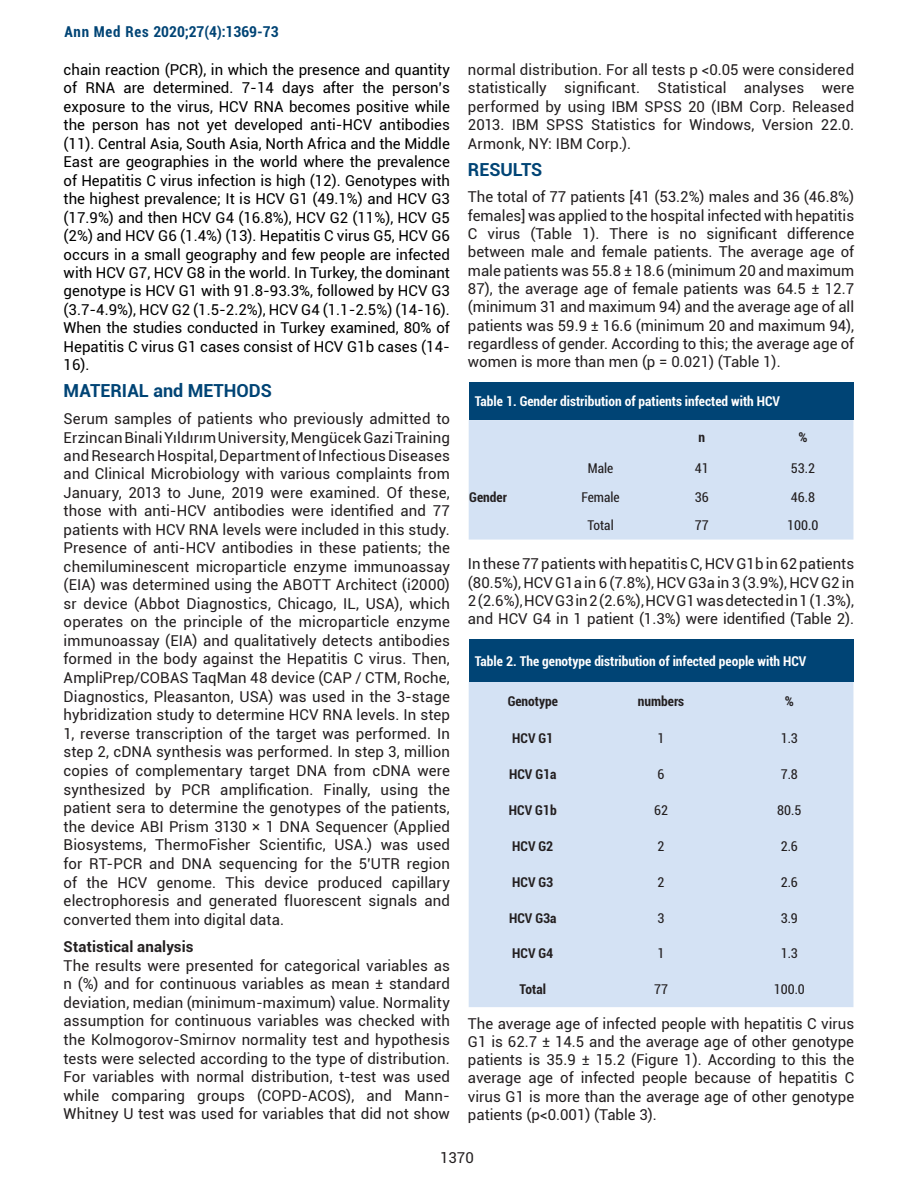
<style>
.page{position:relative;width:918px;height:1188px;background:#fff}
.page>*{position:absolute;margin:0;border:0;box-sizing:border-box;transform-origin:0 0}
.t1{font:700 18px "Roboto";color:#004475}
.t2{font:15px/18.6px "Roboto";color:#231f20;text-align:justify}
.t3{font:15px/18.5px "Roboto";color:#000;text-align:justify}
.t4{font:700 condensed 15px "Roboto";color:#004475}
.t5{font:700 15px "Roboto";letter-spacing:.01em;color:#231f20}
.tablo_başlık{font:700 condensed 13.5px "Roboto";color:#fff}
.t6{font:condensed 13.5px "Roboto";color:#231f20}
.t7{font:700 condensed 13.5px "Roboto";color:#231f20}
</style>
<div class="page">
<div style="left:469px;top:382px;width:384px;height:38px;background:#004475"></div>
<div style="left:469px;top:420px;width:384px;height:120px;background:#d4e2f4"></div>
<div style="left:469px;top:640px;width:384px;height:42px;background:#004475"></div>
<div style="left:469px;top:682px;width:384px;height:325px;background:#d4e2f4"></div>
<p class="t4" style="left:64px;top:21px;width:216px">Ann Med Res 2020;27(4):1369-73</p>
<p class="t3" style="left:64px;top:60px;width:388px">chain reaction (PCR), in which the presence and quantity of RNA are determined. 7-14 days after the person’s exposure to the virus, HCV RNA becomes positive while the person has not yet developed anti-HCV antibodies (11). Central Asia, South Asia, North Africa and the Middle East are geographies in the world where the prevalence of Hepatitis C virus infection is high (12). Genotypes with the highest prevalence; It is HCV G1 (49.1%) and HCV G3 (17.9%) and then HCV G4 (16.8%), HCV G2 (11%), HCV G5 (2%) and HCV G6 (1.4%) (13). Hepatitis C virus G5, HCV G6 occurs in a small geography and few people are infected with HCV G7, HCV G8 in the world. In Turkey, the dominant genotype is HCV G1 with 91.8-93.3%, followed by HCV G3 (3.7-4.9%), HCV G2 (1.5-2.2%), HCV G4 (1.1-2.5%) (14-16).<br>When the studies conducted in Turkey examined, 80% of Hepatitis C virus G1 cases consist of HCV G1b cases (14- 16).</p>
<p class="t1" style="left:64px;top:378px;width:210px">MATERIAL and METHODS</p>
<p class="t2" style="left:64px;top:409px;width:388px">Serum samples of patients who previously admitted to Erzincan Binali Yıldırım University, Mengücek Gazi Training and Research Hospital, Department of Infectious Diseases and Clinical Microbiology with various complaints from January, 2013 to June, 2019 were examined. Of these, those with anti-HCV antibodies were identified and 77 patients with HCV RNA levels were included in this study.<br>Presence of anti-HCV antibodies in these patients; the chemiluminescent microparticle enzyme immunoassay (EIA) was determined using the ABOTT Architect (i2000) sr device (Abbot Diagnostics, Chicago, IL, USA), which operates on the principle of the microparticle enzyme immunoassay (EIA) and qualitatively detects antibodies formed in the body against the Hepatitis C virus. Then, AmpliPrep/COBAS TaqMan 48 device (CAP / CTM, Roche, Diagnostics, Pleasanton, USA) was used in the 3-stage hybridization study to determine HCV RNA levels. In step 1, reverse transcription of the target was performed. In step 2, cDNA synthesis was performed. In step 3, million copies of complementary target DNA from cDNA were synthesized by PCR amplification. Finally, using the patient sera to determine the genotypes of the patients, the device ABI Prism 3130 × 1 DNA Sequencer (Applied Biosystems, ThermoFisher Scientific, USA.) was used for RT-PCR and DNA sequencing for the 5’UTR region of the HCV genome. This device produced capillary electrophoresis and generated fluorescent signals and converted them into digital data.</p>
<p class="t5" style="left:64px;top:936px;width:131px">Statistical analysis</p>
<p class="t2" style="left:64px;top:955px;width:388px">The results were presented for categorical variables as n (%) and for continuous variables as mean ± standard deviation, median (minimum-maximum) value. Normality assumption for continuous variables was checked with the Kolmogorov-Smirnov normality test and hypothesis tests were selected according to the type of distribution.<br>For variables with normal distribution, t-test was used while comparing groups (COPD-ACOS), and Mann-Whitney U test was used for variables that did not show</p>
<p class="t2" style="left:468px;top:60px;width:388px">normal distribution. For all tests p &lt;0.05 were considered statistically significant. Statistical analyses were performed by using IBM SPSS 20 (IBM Corp. Released 2013. IBM SPSS Statistics for Windows, Version 22.0.<br>Armonk, NY: IBM Corp.).</p>
<p class="t1" style="left:468px;top:157px;width:76px">RESULTS</p>
<p class="t2" style="left:468px;top:187px;width:388px">The total of 77 patients [41 (53.2%) males and 36 (46.8%) females] was applied to the hospital infected with hepatitis C virus (Table 1). There is no significant difference between male and female patients. The average age of male patients was 55.8 ± 18.6 (minimum 20 and maximum 87), the average age of female patients was 64.5 ± 12.7 (minimum 31 and maximum 94) and the average age of all patients was 59.9 ± 16.6 (minimum 20 and maximum 94), regardless of gender. According to this; the average age of women is more than men (p = 0.021) (Table 1).</p>
<p class="tablo_başlık" style="left:475px;top:392px;width:307px">Table 1. Gender distribution of patients infected with HCV</p>
<p class="t7" style="left:698px;top:428px;width:8px">n</p>
<p class="t7" style="left:798px;top:428px;width:11px">%</p>
<p class="t6" style="left:588px;top:459px;width:27px">Male</p>
<p class="t6" style="left:695px;top:459px;width:15px">41</p>
<p class="t6" style="left:791px;top:459px;width:26px">53.2</p>
<p class="t6" style="left:581px;top:488px;width:40px">Female</p>
<p class="t6" style="left:695px;top:488px;width:15px">36</p>
<p class="t6" style="left:791px;top:488px;width:26px">46.8</p>
<p class="t6" style="left:587px;top:516px;width:28px">Total</p>
<p class="t6" style="left:695px;top:516px;width:15px">77</p>
<p class="t6" style="left:787px;top:516px;width:33px">100.0</p>
<p class="t2" style="left:468px;top:554px;width:388px">In these 77 patients with hepatitis C, HCV G1b in 62 patients (80.5%), HCV G1a in 6 (7.8%), HCV G3a in 3 (3.9%), HCV G2 in 2 (2.6%), HCV G3 in 2 (2.6%), HCV G1 was detected in 1 (1.3%), and HCV G4 in 1 patient (1.3%) were identified (Table 2).</p>
<p class="tablo_başlık" style="left:475px;top:651px;width:333px">Table 2. The genotype distribution of infected people with HCV</p>
<p class="t7" style="left:508px;top:692px;width:52px">Genotype</p>
<p class="t7" style="left:638px;top:692px;width:48px">numbers</p>
<p class="t7" style="left:785px;top:692px;width:11px">%</p>
<p class="t7" style="left:512px;top:729px;width:43px">HCV G1</p>
<p class="t6" style="left:658px;top:729px;width:8px">1</p>
<p class="t6" style="left:781px;top:729px;width:19px">1.3</p>
<p class="t7" style="left:509px;top:765px;width:49px">HCV G1a</p>
<p class="t6" style="left:658px;top:765px;width:8px">6</p>
<p class="t6" style="left:781px;top:765px;width:19px">7.8</p>
<p class="t7" style="left:509px;top:801px;width:49px">HCV G1b</p>
<p class="t6" style="left:654px;top:801px;width:15px">62</p>
<p class="t6" style="left:777px;top:801px;width:26px">80.5</p>
<p class="t7" style="left:512px;top:837px;width:43px">HCV G2</p>
<p class="t6" style="left:658px;top:837px;width:8px">2</p>
<p class="t6" style="left:781px;top:837px;width:19px">2.6</p>
<p class="t7" style="left:512px;top:872px;width:43px">HCV G3</p>
<p class="t6" style="left:658px;top:873px;width:8px">2</p>
<p class="t6" style="left:781px;top:873px;width:19px">2.6</p>
<p class="t7" style="left:509px;top:908px;width:49px">HCV G3a</p>
<p class="t6" style="left:658px;top:908px;width:8px">3</p>
<p class="t6" style="left:781px;top:908px;width:19px">3.9</p>
<p class="t7" style="left:512px;top:944px;width:43px">HCV G4</p>
<p class="t6" style="left:658px;top:944px;width:8px">1</p>
<p class="t6" style="left:781px;top:944px;width:19px">1.3</p>
<p class="t7" style="left:520px;top:980px;width:28px">Total</p>
<p class="t6" style="left:654px;top:980px;width:15px">77</p>
<p class="t6" style="left:774px;top:980px;width:33px">100.0</p>
<p class="t2" style="left:468px;top:1013px;width:388px">The average age of infected people with hepatitis C virus G1 is 62.7 ± 14.5 and the average age of other genotype patients is 35.9 ± 15.2 (Figure 1). According to this the average age of infected people because of hepatitis C virus G1 is more than the average age of other genotype patients (p&lt;0.001) (Table 3).</p>
<p class="t7" style="left:469px;top:488px;width:39px">Gender</p>
<p class="t2" style="left:440px;top:1148px;width:35px">1370</p>
</div>
